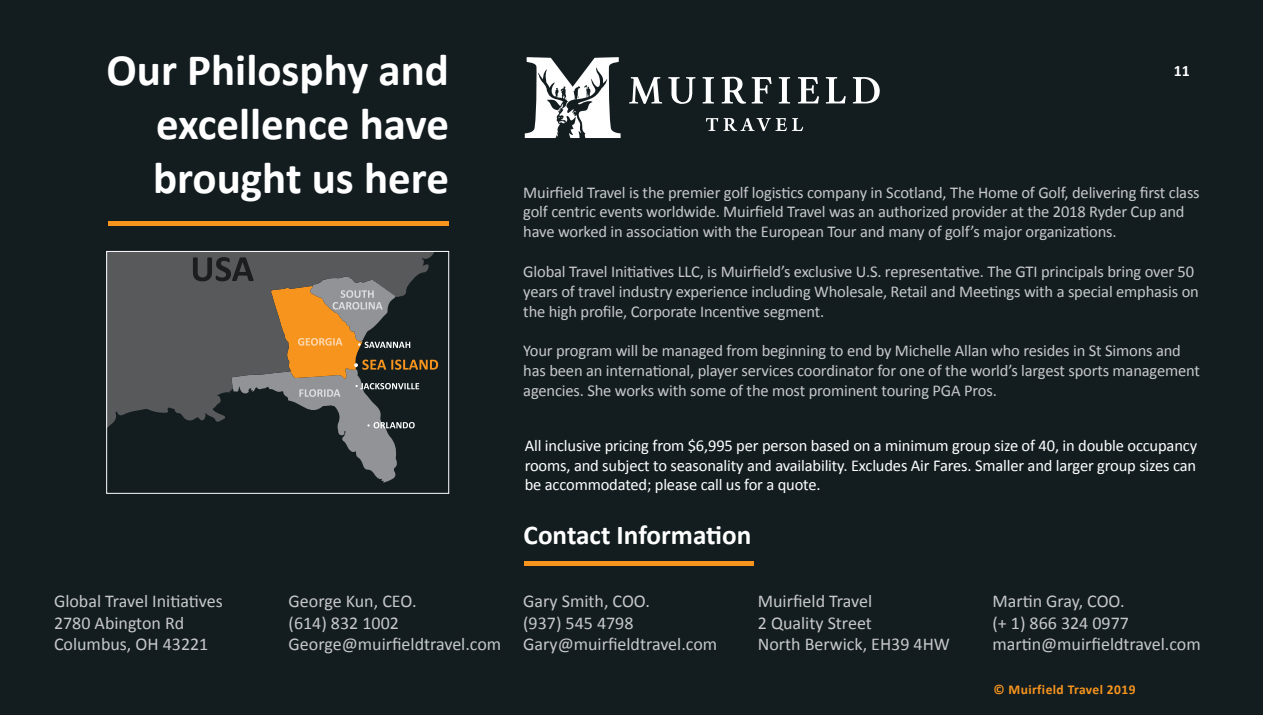
<style>
.page{position:relative;width:1263px;height:715px;background:#fff}
.page>*{position:absolute;margin:0;border:0;box-sizing:border-box;transform-origin:0 0}
.t1{font:700 45px/54px "Calibri";color:#fff;text-align:justify}
.t2{font:700 27.15px "Calibri";color:#fff}
.t3{font:18px/21.6px "Calibri";color:#c7c8ca}
.t4{font:16.5px/19.8px "Calibri";letter-spacing:-.01em;color:#c7c8ca}
.t5{font:16.5px/19.8px "Calibri";letter-spacing:-.01em;color:#fff;text-align:justify}
.t6{font:700 15.9px "Calibri";color:#fff}
.t7{font:700 13.5px "Calibri";letter-spacing:.03em;color:#f7941e}
</style>
<div class="page">
<div style="left:0;top:0;width:1263px;height:714px;background:#131d20"></div>
<svg style="left:108px;top:253px;width:331px;height:230px;fill:#58595b"></svg>
<svg style="left:193px;top:257px;width:245px;height:225px"></svg>
<div style="left:106px;top:251px;width:343px;height:242px;border:1px solid #fff"></div>
<svg style="left:706px;top:118px;width:97px;height:13px"></svg>
<svg style="left:629px;top:77px;width:33px;height:27px"></svg>
<svg style="left:668px;top:77px;width:27px;height:27px"></svg>
<svg style="left:703px;top:77px;width:11px;height:26px"></svg>
<svg style="left:722px;top:77px;width:24px;height:27px"></svg>
<svg style="left:752px;top:77px;width:20px;height:26px"></svg>
<svg style="left:779px;top:77px;width:11px;height:26px"></svg>
<svg style="left:798px;top:77px;width:21px;height:26px"></svg>
<svg style="left:826px;top:77px;width:20px;height:26px"></svg>
<svg style="left:853px;top:77px;width:27px;height:26px"></svg>
<svg style="left:525px;top:57px;width:96px;height:81px"></svg>
<div style="left:109px;top:221px;width:340px;height:5px;background:#f7941e"></div>
<div style="left:524px;top:561px;width:230px;height:5px;background:#f7941e"></div>
<h1 class="t1" style="left:153px;top:43px;width:298px;text-indent:-47px">Our Philosphy and excellence have brought us here</h1>
<p class="t6" style="left:1174px;top:60px;width:18px">11</p>
<p class="t4" style="left:523px;top:182px;width:678px">Muirfield Travel is the premier golf logistics company in Scotland, The Home of Golf, delivering first class golf centric events worldwide. Muirfield Travel was an authorized provider at the 2018 Ryder Cup and have worked in association with the European Tour and many of golf’s major organizations.</p>
<p class="t4" style="left:523px;top:261px;width:677px">Global Travel Initiatives LLC, is Muirfield’s exclusive U.S. representative. The GTI principals bring over 50 years of travel industry experience including Wholesale, Retail and Meetings with a special emphasis on the high profile, Corporate Incentive segment.</p>
<p class="t4" style="left:523px;top:341px;width:678px">Your program will be managed from beginning to end by Michelle Allan who resides in St Simons and has been an international, player services coordinator for one of the world’s largest sports management agencies. She works with some of the most prominent touring PGA Pros.</p>
<p class="t5" style="left:525px;top:435px;width:674px">All inclusive pricing from $6,995 per person based on a minimum group size of 40, in double occupancy rooms, and subject to seasonality and availability. Excludes Air Fares. Smaller and larger group sizes can be accommodated; please call us for a quote.</p>
<h2 class="t2" style="left:524px;top:517px;width:229px">Contact Information</h2>
<p class="t3" style="left:54px;top:590px;width:170px">Global Travel Initiatives<br>2780 Abington Rd<br>Columbus, OH 43221</p>
<p class="t3" style="left:289px;top:590px;width:214px">George Kun, CEO.<br>(614) 832 1002<br>George@muirfieldtravel.com</p>
<p class="t3" style="left:523px;top:590px;width:196px">Gary Smith, COO.<br>(937) 545 4798<br>Gary@muirfieldtravel.com</p>
<p class="t3" style="left:758px;top:590px;width:194px">Muirfield Travel<br>2 Quality Street<br>North Berwick, EH39 4HW</p>
<p class="t3" style="left:992px;top:590px;width:210px">Martin Gray, COO.<br>(+ 1) 866 324 0977 martin@muirfieldtravel.com</p>
<p class="t7" style="left:993px;top:680px;width:144px">© Muirfield Travel 2019</p>
</div>
